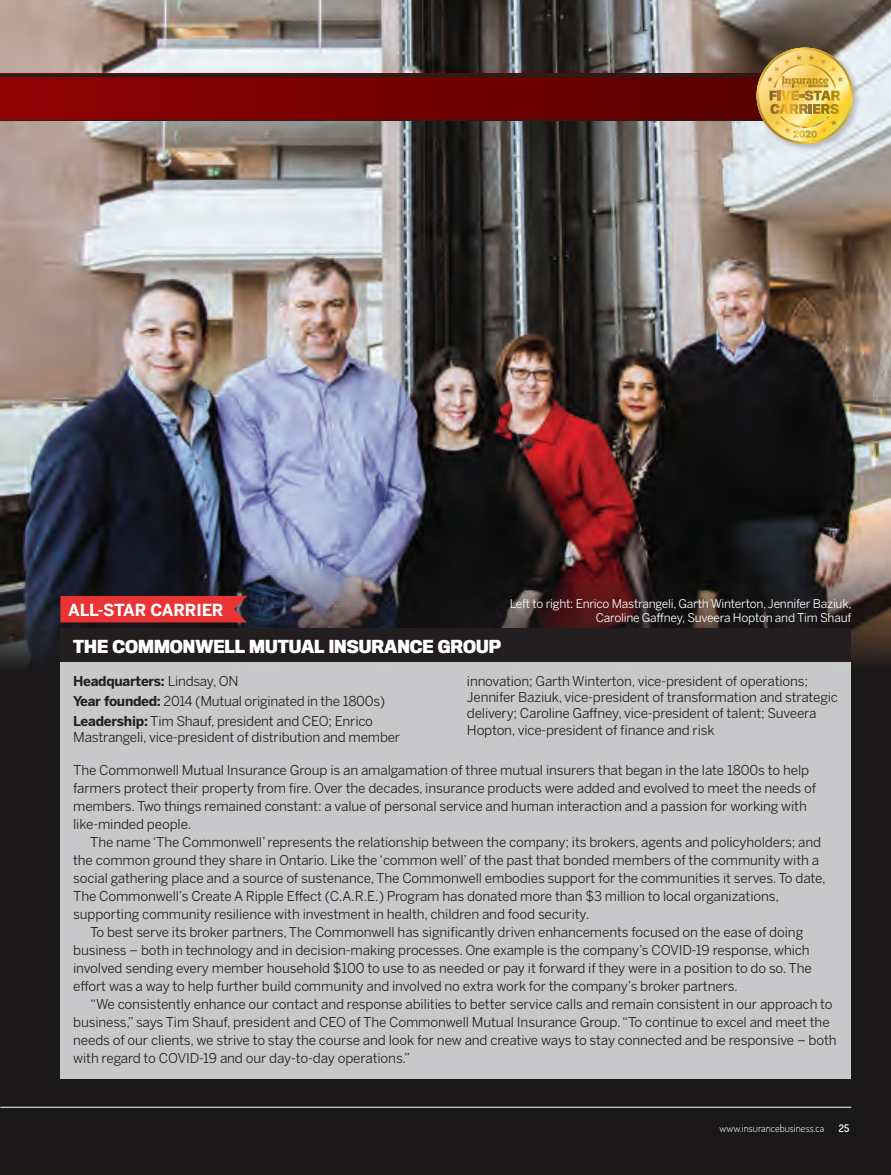
<style>
.page{position:relative;width:891px;height:1175px;background:#fff}
.page>*{position:absolute;margin:0;border:0;box-sizing:border-box;transform-origin:0 0}
.t1{font:700 16.5px "Titling Gothic FB Narrow";color:#fff}
.t2{font:700 16.5px "Benton Sans";letter-spacing:-.01em;color:#fff}
.Body_Copy{font:13.5px/18px "Benton Sans";letter-spacing:-.01em;color:#231f20}
.t3{font:700 13.5px "Benton Sans";letter-spacing:-.02em;color:#231f20}
.t4{font:12px/14.4px "Benton Sans";letter-spacing:-.02em;color:#fff;text-align:right}
.t5{font:300 10.5px "Dosis";color:#fff}
.t6{font:600 10.5px "Dosis";color:#fff}
.s1{font-weight:400}
.s2{font-weight:700}
</style>
<div class="page">
<div style="left:0;top:0;width:890px;height:1174px;background:#1a1819"></div>
<img style="left:0;top:0;width:890px;height:664px">
<div style="left:0;top:74px;width:804px;height:46px;background:linear-gradient(to right,#910202,#570000)"></div>
<hr style="left:0;top:120px;width:773px;height:1px;background:#231f20">
<hr style="left:0;top:74px;width:768px;height:3px;background:#231f20">
<hr style="left:0;top:1106px;width:851px;height:1px;background:#fff">
<div style="left:60px;top:652px;width:791px;height:426px;background:#c8c8ca"></div>
<div style="left:60px;top:628px;width:791px;height:34px;background:#231f20"></div>
<div style="left:60px;top:596px;width:187px;height:26px;background:#e83434"></div>
<div style="left:754px;top:46px;width:107px;height:106px;background:#231f20;opacity:.25"></div>
<img style="left:756px;top:48px;width:96px;height:96px">
<p class="t2" style="left:68px;top:600px;width:157px">ALL-STAR CARRIER</p>
<p class="t1" style="left:73px;top:637px;width:429px">THE COMMONWELL MUTUAL INSURANCE GROUP</p>
<p class="t4" style="left:509px;top:596px;width:343px">Left to right: Enrico Mastrangeli, Garth Winterton, Jennifer Baziuk,<br>Caroline Gaffney, Suveera Hopton and Tim Shauf</p>
<p class="t3" style="left:73px;top:673px;width:167px">Headquarters: <span class="s1">Lindsay, ON</span></p>
<p class="Body_Copy" style="left:73px;top:692px;width:313px"><span class="s2">Year founded:</span> 2014 (Mutual originated in the 1800s)</p>
<p class="Body_Copy" style="left:73px;top:713px;width:328px;line-height:16.2px"><span class="s2">Leadership:</span> Tim Shauf, president and CEO; Enrico<br>Mastrangeli, vice-president of distribution and member</p>
<p class="Body_Copy" style="left:467px;top:673px;width:372px;line-height:16.2px">innovation; Garth Winterton, vice-president of operations; Jennifer Baziuk, vice-president of transformation and strategic delivery; Caroline Gaffney, vice-president of talent; Suveera Hopton, vice-president of finance and risk</p>
<p class="Body_Copy" style="left:73px;top:760px;width:744px">The Commonwell Mutual Insurance Group is an amalgamation of three mutual insurers that began in the late 1800s to help farmers protect their property from fire. Over the decades, insurance products were added and evolved to meet the needs of members. Two things remained constant: a value of personal service and human interaction and a passion for working with like-minded people.</p>
<p class="Body_Copy" style="left:73px;top:832px;width:754px;text-indent:17px">The name ‘The Commonwell’ represents the relationship between the company; its brokers, agents and policyholders; and the common ground they share in Ontario. Like the ‘common well’ of the past that bonded members of the community with a social gathering place and a source of sustenance, The Commonwell embodies support for the communities it serves. To date, The Commonwell’s Create A Ripple Effect (C.A.R.E.) Program has donated more than $3 million to local organizations, supporting community resilience with investment in health, children and food security.</p>
<p class="Body_Copy" style="left:73px;top:922px;width:740px;text-indent:17px">To best serve its broker partners, The Commonwell has significantly driven enhancements focused on the ease of doing business – both in technology and in decision-making processes. One example is the company’s COVID-19 response, which involved sending every member household $100 to use to as needed or pay it forward if they were in a position to do so. The effort was a way to help further build community and involved no extra work for the company’s broker partners.</p>
<p class="Body_Copy" style="left:73px;top:994px;width:764px;text-indent:17px">“We consistently enhance our contact and response abilities to better service calls and remain consistent in our approach to business,” says Tim Shauf, president and CEO of The Commonwell Mutual Insurance Group. “To continue to excel and meet the needs of our clients, we strive to stay the course and look for new and creative ways to stay connected and be responsive – both with regard to COVID-19 and our day-to-day operations.”</p>
<p class="t5" style="left:719px;top:1120px;width:106px">www.insurancebusiness.ca</p>
<p class="t6" style="left:838px;top:1120px;width:12px">25</p>
</div>
